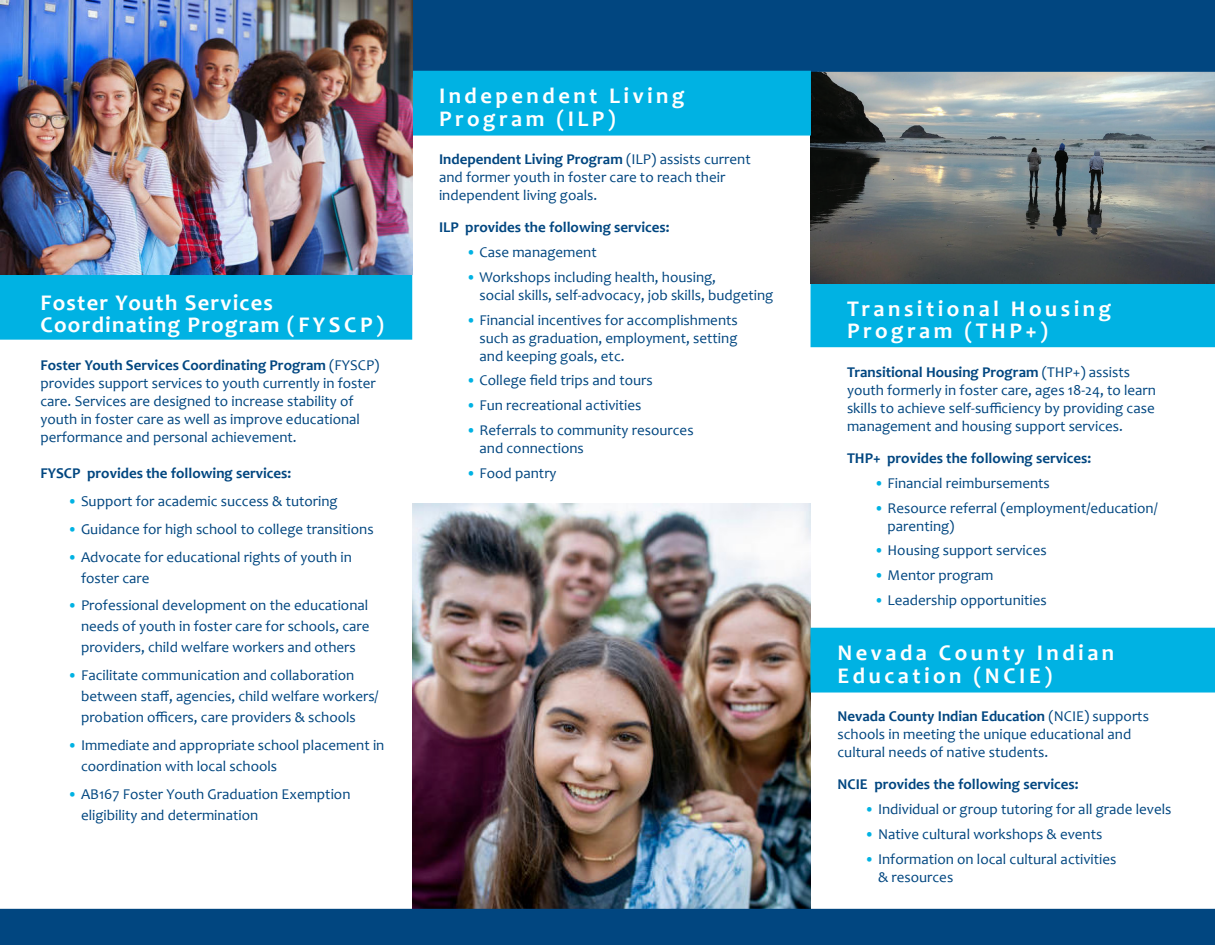
<style>
.page{position:relative;width:1215px;height:945px;background:#fff}
.page>*{position:absolute;margin:0;border:0;box-sizing:border-box;transform-origin:0 0}
.t1{font:700 22.5px/22.5px "Candara";letter-spacing:.155em;color:#fff}
.t2{font:700 22.5px/22.5px "Candara";letter-spacing:.055em;color:#fff}
.t3{font:15px/18px "Candara";color:#014680}
.t4{font:700 15px "Candara";color:#014680}
.s1{font-weight:700}
.s2{color:#00b2e3}
</style>
<div class="page">
<img style="left:412px;top:503px;width:399px;height:406px">
<div style="left:811px;top:283px;width:403px;height:63px;background:#00b2e3"></div>
<div style="left:811px;top:282px;width:404px;height:65px;border:2px solid #00b2e3"></div>
<img style="left:811px;top:72px;width:404px;height:212px">
<div style="left:413px;top:1px;width:801px;height:70px;background:#014680"></div>
<div style="left:412px;top:0;width:803px;height:72px;border:2px solid #014680"></div>
<div style="left:1px;top:910px;width:1213px;height:34px;background:#014680"></div>
<div style="left:0;top:909px;width:1215px;height:36px;border:2px solid #014680"></div>
<div style="left:1px;top:276px;width:410px;height:63px;background:#00b2e3"></div>
<div style="left:0;top:275px;width:412px;height:65px;border:2px solid #00b2e3"></div>
<div style="left:412px;top:71px;width:399px;height:65px;background:#00b2e3;border:2px solid #00b2e3"></div>
<img style="left:0;top:0;width:412px;height:275px">
<div style="left:811px;top:628px;width:403px;height:64px;background:#00b2e3"></div>
<div style="left:811px;top:628px;width:404px;height:65px;border:2px solid #00b2e3"></div>
<p class="t2" style="left:40px;top:291px;width:345px">Foster Youth Services<br>Coordinating Program (FYSCP)</p>
<p class="t3" style="left:40px;top:356px;width:341px"><span class="s1">Foster Youth Services Coordinating Program</span> (FYSCP) provides support services to youth currently in foster care. Services are designed to increase stability of youth in foster care as well as improve educational performance and personal achievement.</p>
<p class="t4" style="left:40px;top:464px;width:252px">FYSCP provides the following services:</p>
<p class="t3" style="left:68px;top:492px;width:272px"><span class="s2">•</span> Support for academic success &amp; tutoring</p>
<p class="t3" style="left:68px;top:520px;width:308px"><span class="s2">•</span> Guidance for high school to college transitions</p>
<p class="t3" style="left:81px;top:546px;width:272px;line-height:21px;text-indent:-14px"><span class="s2">•</span> Advocate for educational rights of youth in foster care</p>
<p class="t3" style="left:81px;top:595px;width:290px;line-height:21px;text-align:justify;text-indent:-14px"><span class="s2">•</span> Professional development on the educational needs of youth in foster care for schools, care providers, child welfare workers and others</p>
<p class="t3" style="left:81px;top:665px;width:299px;line-height:21px;text-indent:-14px"><span class="s2">•</span> Facilitate communication and collaboration between staff, agencies, child welfare workers/ probation officers, care providers &amp; schools</p>
<p class="t3" style="left:81px;top:734px;width:305px;line-height:21px;text-indent:-14px"><span class="s2">•</span> Immediate and appropriate school placement in coordination with local schools</p>
<p class="t3" style="left:81px;top:783px;width:271px;line-height:21px;text-indent:-14px"><span class="s2">•</span> AB167 Foster Youth Graduation Exemption eligibility and determination</p>
<p class="t1" style="left:439px;top:84px;width:247px">Independent Living<br>Program (ILP)</p>
<p class="t3" style="left:439px;top:150px;width:313px"><span class="s1">Independent Living Program</span> (ILP) assists current and former youth in foster care to reach their independent living goals.</p>
<p class="t4" style="left:439px;top:218px;width:232px">ILP provides the following services:</p>
<p class="t3" style="left:466px;top:243px;width:132px"><span class="s2">•</span> Case management</p>
<p class="t3" style="left:480px;top:268px;width:295px;text-indent:-14px"><span class="s2">•</span> Workshops including health, housing,<br>social skills, self-advocacy, job skills, budgeting</p>
<p class="t3" style="left:480px;top:311px;width:260px;text-align:justify;text-indent:-14px"><span class="s2">•</span> Financial incentives for accomplishments such as graduation, employment, setting and keeping goals, etc.</p>
<p class="t3" style="left:466px;top:371px;width:188px"><span class="s2">•</span> College field trips and tours</p>
<p class="t3" style="left:466px;top:396px;width:177px"><span class="s2">•</span> Fun recreational activities</p>
<p class="t3" style="left:480px;top:421px;width:216px;text-indent:-14px"><span class="s2">•</span> Referrals to community resources and connections</p>
<p class="t3" style="left:466px;top:464px;width:92px"><span class="s2">•</span> Food pantry</p>
<p class="t1" style="left:847px;top:297px;width:266px">Transitional Housing<br>Program (THP+)</p>
<p class="t3" style="left:847px;top:363px;width:311px"><span class="s1">Transitional Housing Program</span> (THP+) assists youth formerly in foster care, ages 18-24, to learn skills to achieve self-sufficiency by providing case management and housing support services.</p>
<p class="t4" style="left:847px;top:449px;width:246px">THP+ provides the following services:</p>
<p class="t3" style="left:874px;top:474px;width:177px"><span class="s2">•</span> Financial reimbursements</p>
<p class="t3" style="left:888px;top:499px;width:272px;text-indent:-14px"><span class="s2">•</span> Resource referral (employment/education/ parenting)</p>
<p class="t3" style="left:874px;top:541px;width:174px"><span class="s2">•</span> Housing support services</p>
<p class="t3" style="left:874px;top:566px;width:121px"><span class="s2">•</span> Mentor program</p>
<p class="t3" style="left:874px;top:591px;width:174px"><span class="s2">•</span> Leadership opportunities</p>
<p class="t1" style="left:838px;top:641px;width:278px">Nevada County Indian<br>Education (NCIE)</p>
<p class="t3" style="left:838px;top:707px;width:313px"><span class="s1">Nevada County Indian Education</span> (NCIE) supports schools in meeting the unique educational and cultural needs of native students.</p>
<p class="t4" style="left:838px;top:775px;width:243px">NCIE provides the following services:</p>
<p class="t3" style="left:865px;top:800px;width:308px"><span class="s2">•</span> Individual or group tutoring for all grade levels</p>
<p class="t3" style="left:865px;top:825px;width:239px"><span class="s2">•</span> Native cultural workshops &amp; events</p>
<p class="t3" style="left:878px;top:849px;width:240px;text-indent:-14px"><span class="s2">•</span> Information on local cultural activities &amp; resources</p>
</div>
